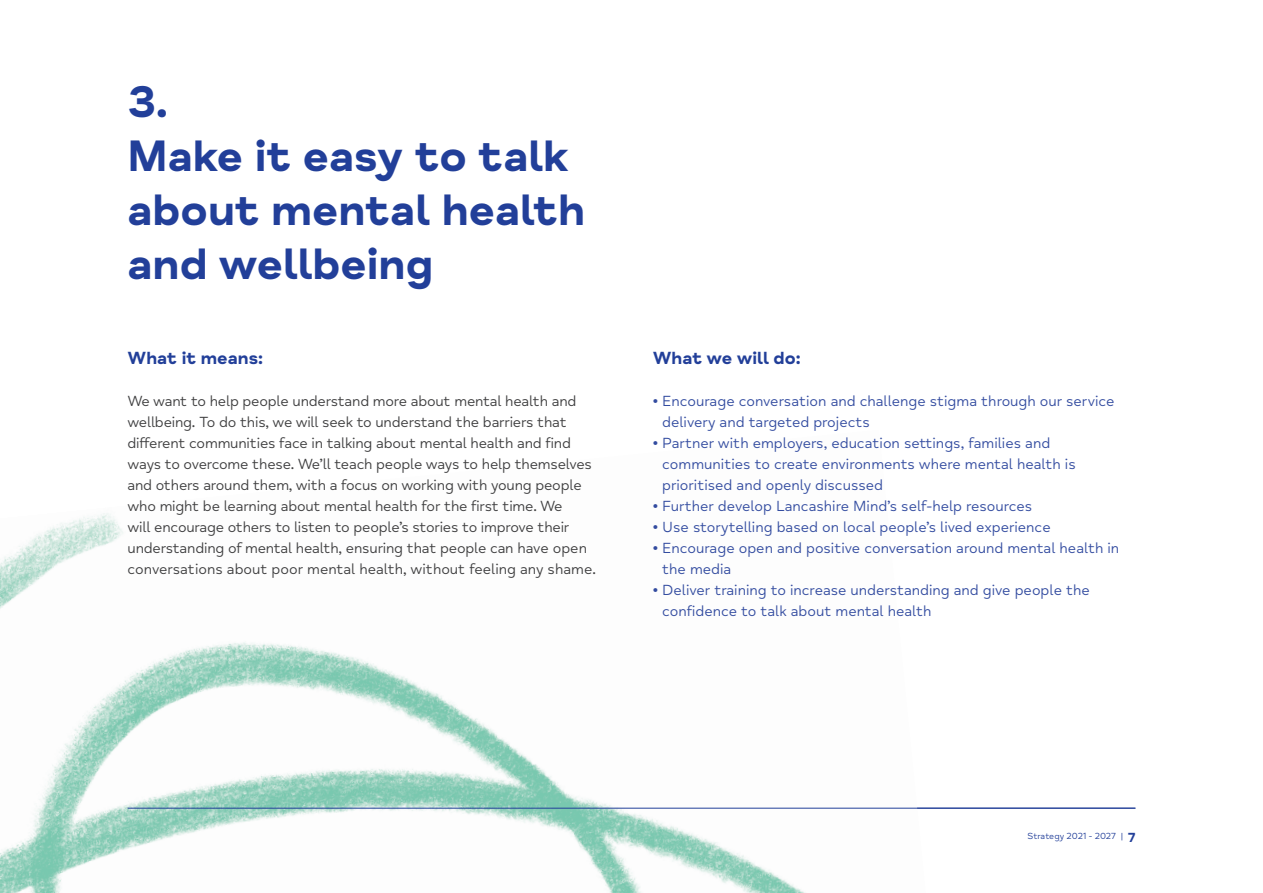
<style>
.page{position:relative;width:1263px;height:893px;background:#fff}
.page>*{position:absolute;margin:0;border:0;box-sizing:border-box;transform-origin:0 0}
.t1{font:45px/54px "Mind Meridian Display";color:#223f99}
.t2{font:700 18px "Mind Meridian";color:#223f99}
.t3{font:15px/21px "Mind Meridian";letter-spacing:-.015em;color:#3e3e3f}
.t4{font:15px/21px "Mind Meridian";color:#334ca0}
.t5{font:9px "Mind Meridian";color:#223f99}
.s1{font-weight:700;font-size:13.5px}
</style>
<div class="page">
<img style="left:0;top:513px;width:926px;height:380px">
<hr style="left:128px;top:808px;width:1007px;height:1px;background:#223f99">
<h1 class="t1" style="left:128px;top:78px;width:459px">3.<br>Make it easy to talk about mental health and wellbeing</h1>
<p class="t2" style="left:128px;top:348px;width:137px">What it means:</p>
<p class="t3" style="left:128px;top:391px;width:470px">We want to help people understand more about mental health and wellbeing. To do this, we will seek to understand the barriers that different communities face in talking about mental health and find ways to overcome these. We’ll teach people ways to help themselves and others around them, with a focus on working with young people who might be learning about mental health for the first time. We<br>will encourage others to listen to people’s stories to improve their understanding of mental health, ensuring that people can have open conversations about poor mental health, without feeling any shame.</p>
<p class="t2" style="left:653px;top:348px;width:149px">What we will do:</p>
<p class="t4" style="left:662px;top:391px;width:454px;text-indent:-9px">• Encourage conversation and challenge stigma through our service delivery and targeted projects</p>
<p class="t4" style="left:662px;top:433px;width:415px;text-indent:-9px">• Partner with employers, education settings, families and communities to create environments where mental health is prioritised and openly discussed</p>
<p class="t4" style="left:653px;top:496px;width:381px">• Further develop Lancashire Mind’s self-help resources</p>
<p class="t4" style="left:653px;top:517px;width:399px">• Use storytelling based on local people’s lived experience</p>
<p class="t4" style="left:662px;top:538px;width:458px;text-indent:-9px">• Encourage open and positive conversation around mental health in the media</p>
<p class="t4" style="left:662px;top:580px;width:429px;text-indent:-9px">• Deliver training to increase understanding and give people the confidence to talk about mental health</p>
<p class="t5" style="left:1027px;top:831px;width:109px">Strategy 2021 - 2027 | <span class="s1">7</span></p>
</div>
